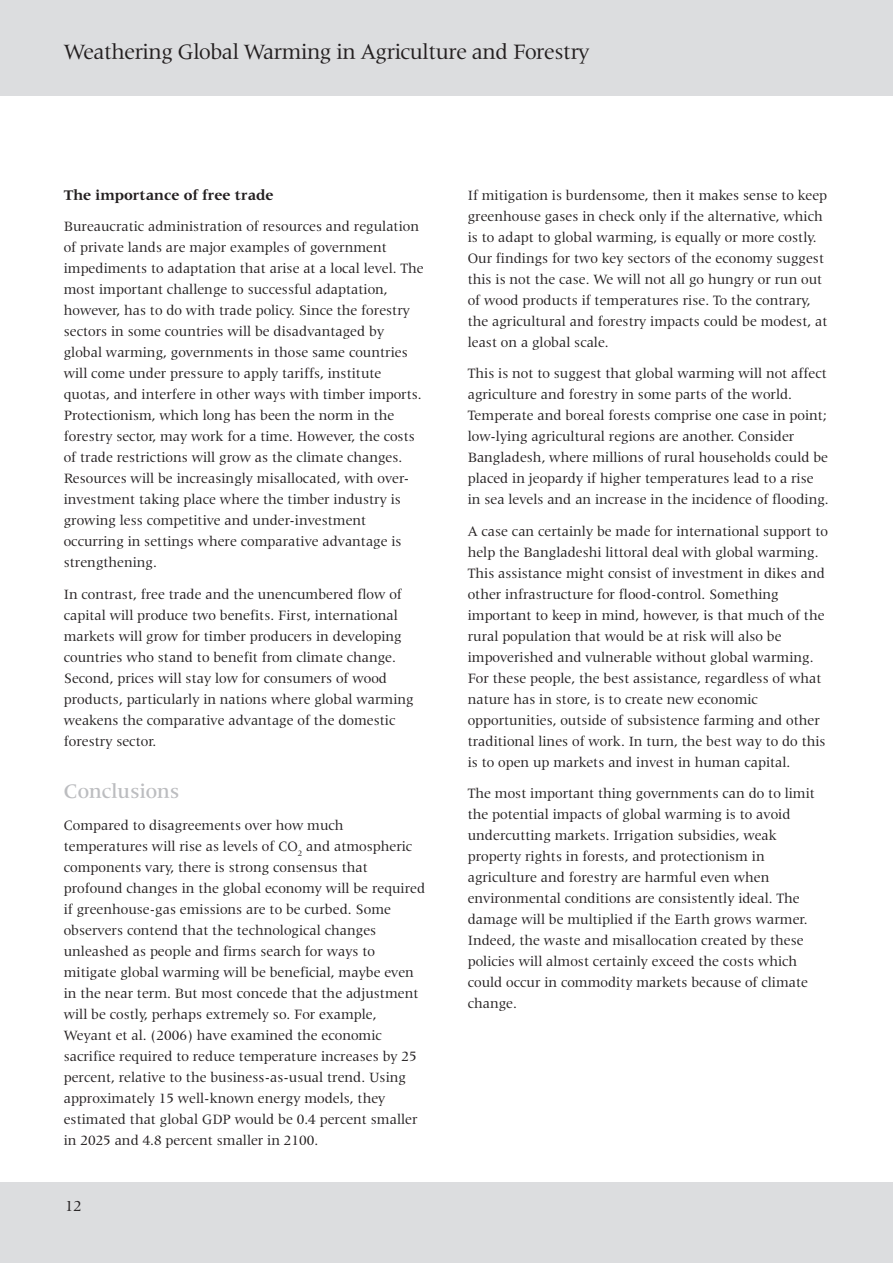
<style>
.page{position:relative;width:893px;height:1263px;background:#fff}
.page>*{position:absolute;margin:0;border:0;box-sizing:border-box;transform-origin:0 0}
.t1{font:22.5px "Latin 725 BT";letter-spacing:-.02em;color:#231f20}
.jh_b-head{font:500 21px "Latin 725 BT";color:#bcbdc0}
.t2{font:15.75px "Latin 725 BT";color:#231f20}
.jh_c-head{font:700 15px "Latin 725 BT";color:#231f20}
.jh_body{font:14.7px/21px "Latin 725 BT";color:#231f20}
</style>
<div class="page">
<div style="left:0;top:1182px;width:893px;height:81px;background:#dcdddf"></div>
<div style="left:0;top:0;width:893px;height:96px;background:#dcdddf"></div>
<h1 class="t1" style="left:64px;top:39px;width:527px">Weathering Global Warming in Agriculture and Forestry</h1>
<p class="jh_c-head" style="left:64px;top:186px;width:212px">The importance of free trade</p>
<p class="jh_body" style="left:64px;top:216px;width:362px">Bureaucratic administration of resources and regulation of private lands are major examples of government impediments to adaptation that arise at a local level. The most important challenge to successful adaptation, however, has to do with trade policy. Since the forestry sectors in some countries will be disadvantaged by global warming, governments in those same countries will come under pressure to apply tariffs, institute quotas, and interfere in other ways with timber imports.<br>Protectionism, which long has been the norm in the forestry sector, may work for a time. However, the costs of trade restrictions will grow as the climate changes.<br>Resources will be increasingly misallocated, with over&shy;investment taking place where the timber industry is growing less competitive and under-investment occurring in settings where comparative advantage is strengthening.</p>
<p class="jh_body" style="left:64px;top:583px;width:351px">In contrast, free trade and the unencumbered flow of capital will produce two benefits. First, international markets will grow for timber producers in developing countries who stand to benefit from climate change.<br>Second, prices will stay low for consumers of wood products, particularly in nations where global warming weakens the comparative advantage of the domestic forestry sector.</p>
<p class="jh_b-head" style="left:64px;top:779px;width:117px">Conclusions</p>
<p class="jh_body" style="left:64px;top:814px;width:363px">Compared to disagreements over how much temperatures will rise as levels of CO<sub>2</sub> and atmospheric components vary, there is strong consensus that profound changes in the global economy will be required if greenhouse-gas emissions are to be curbed. Some observers contend that the technological changes unleashed as people and firms search for ways to mitigate global warming will be beneficial, maybe even in the near term. But most concede that the adjustment will be costly, perhaps extremely so. For example, Weyant et al. (2006) have examined the economic sacrifice required to reduce temperature increases by 25 percent, relative to the business-as-usual trend. Using approximately 15 well-known energy models, they estimated that global GDP would be 0.4 percent smaller in 2025 and 4.8 percent smaller in 2100.</p>
<p class="t2" style="left:65px;top:1197px;width:18px">12</p>
<p class="jh_body" style="left:468px;top:184px;width:361px">If mitigation is burdensome, then it makes sense to keep greenhouse gases in check only if the alternative, which is to adapt to global warming, is equally or more costly.<br>Our findings for two key sectors of the economy suggest this is not the case. We will not all go hungry or run out of wood products if temperatures rise. To the contrary, the agricultural and forestry impacts could be modest, at least on a global scale.</p>
<p class="jh_body" style="left:468px;top:363px;width:363px">This is not to suggest that global warming will not affect agriculture and forestry in some parts of the world.<br>Temperate and boreal forests comprise one case in point; low-lying agricultural regions are another. Consider Bangladesh, where millions of rural households could be placed in jeopardy if higher temperatures lead to a rise in sea levels and an increase in the incidence of flooding.</p>
<p class="jh_body" style="left:468px;top:520px;width:362px">A case can certainly be made for international support to help the Bangladeshi littoral deal with global warming.<br>This assistance might consist of investment in dikes and other infrastructure for flood-control. Something important to keep in mind, however, is that much of the rural population that would be at risk will also be impoverished and vulnerable without global warming.<br>For these people, the best assistance, regardless of what nature has in store, is to create new economic opportunities, outside of subsistence farming and other traditional lines of work. In turn, the best way to do this is to open up markets and invest in human capital.</p>
<p class="jh_body" style="left:468px;top:783px;width:349px">The most important thing governments can do to limit the potential impacts of global warming is to avoid undercutting markets. Irrigation subsidies, weak property rights in forests, and protectionism in agriculture and forestry are harmful even when environmental conditions are consistently ideal. The damage will be multiplied if the Earth grows warmer.<br>Indeed, the waste and misallocation created by these policies will almost certainly exceed the costs which could occur in commodity markets because of climate change.</p>
</div>
